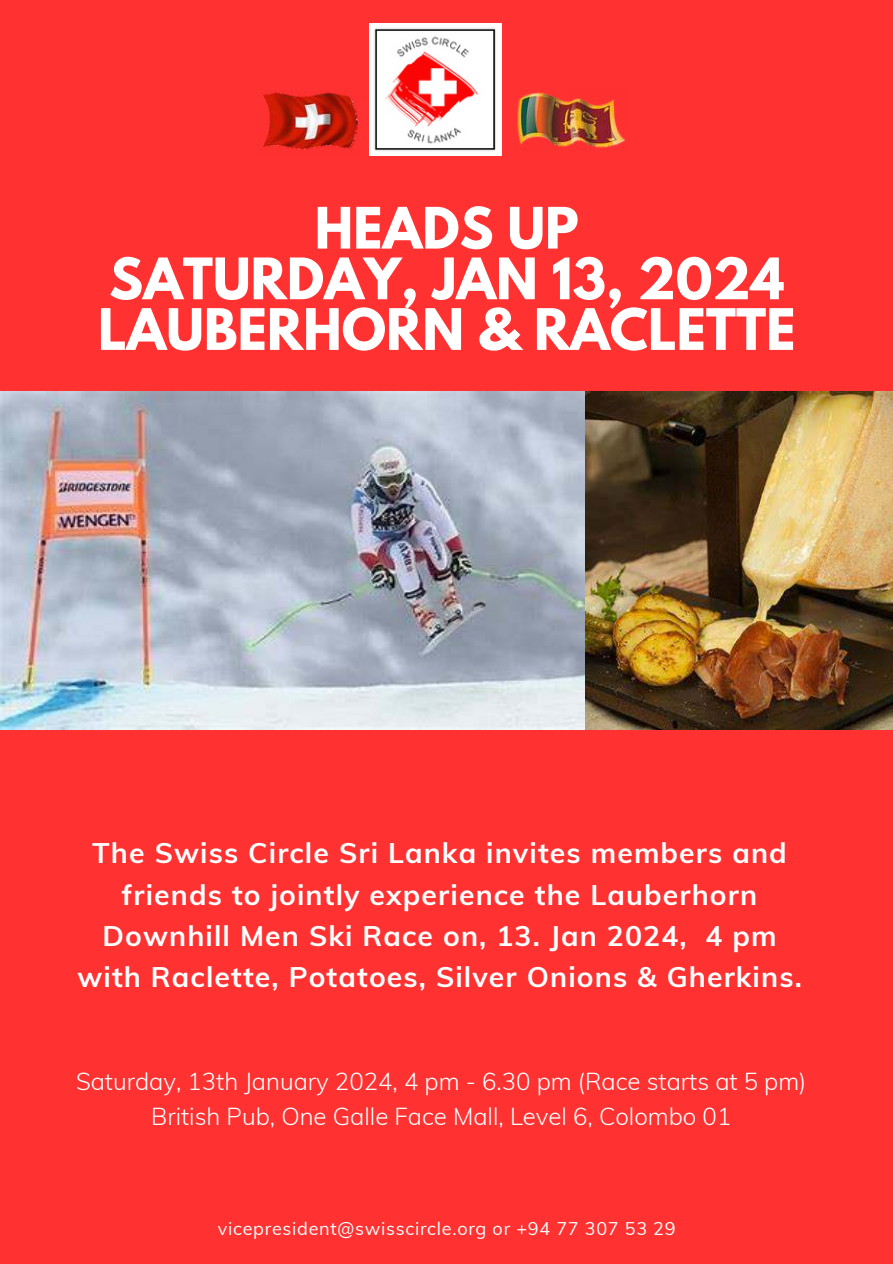
<style>
.page{position:relative;width:893px;height:1264px;background:#fff}
.page>*{position:absolute;margin:0;border:0;box-sizing:border-box;transform-origin:0 0}
.t1{font:700 50.55px/50.7px "League Spartan";color:#fff;text-align:center}
.t2{font:700 28.35px/41.2px "Muli";letter-spacing:.04em;color:#fffefe;text-align:center}
.t3{font:300 24px/34.8px "Muli";color:#fff;text-align:center}
.t4{font:18px "Muli";letter-spacing:.04em;color:#fffefe}
</style>
<div class="page">
<div style="left:0;top:0;width:892px;height:1263px;background:#ff3131"></div>
<img style="left:370px;top:23px;width:131px;height:132px">
<img style="left:257px;top:90px;width:101px;height:61px">
<img style="left:517px;top:90px;width:107px;height:60px">
<img style="left:0;top:392px;width:892px;height:337px">
<h1 class="t1" style="left:98px;top:202px;width:699px">HEADS UP<br>SATURDAY, JAN 13, 2024<br>LAUBERHORN &amp; RACLETTE</h1>
<p class="t2" style="left:77px;top:831px;width:726px">The Swiss Circle Sri Lanka invites members and friends to jointly experience the Lauberhorn Downhill Men Ski Race on, 13. Jan 2024, 4 pm with Raclette, Potatoes, Silver Onions &amp; Gherkins.</p>
<p class="t3" style="left:76px;top:1062px;width:732px">Saturday, 13th January 2024, 4 pm - 6.30 pm (Race starts at 5 pm)<br>British Pub, One Galle Face Mall, Level 6, Colombo 01</p>
<p class="t4" style="left:218px;top:1215px;width:459px">vicepresident@swisscircle.org or +94 77 307 53 29</p>
</div>
